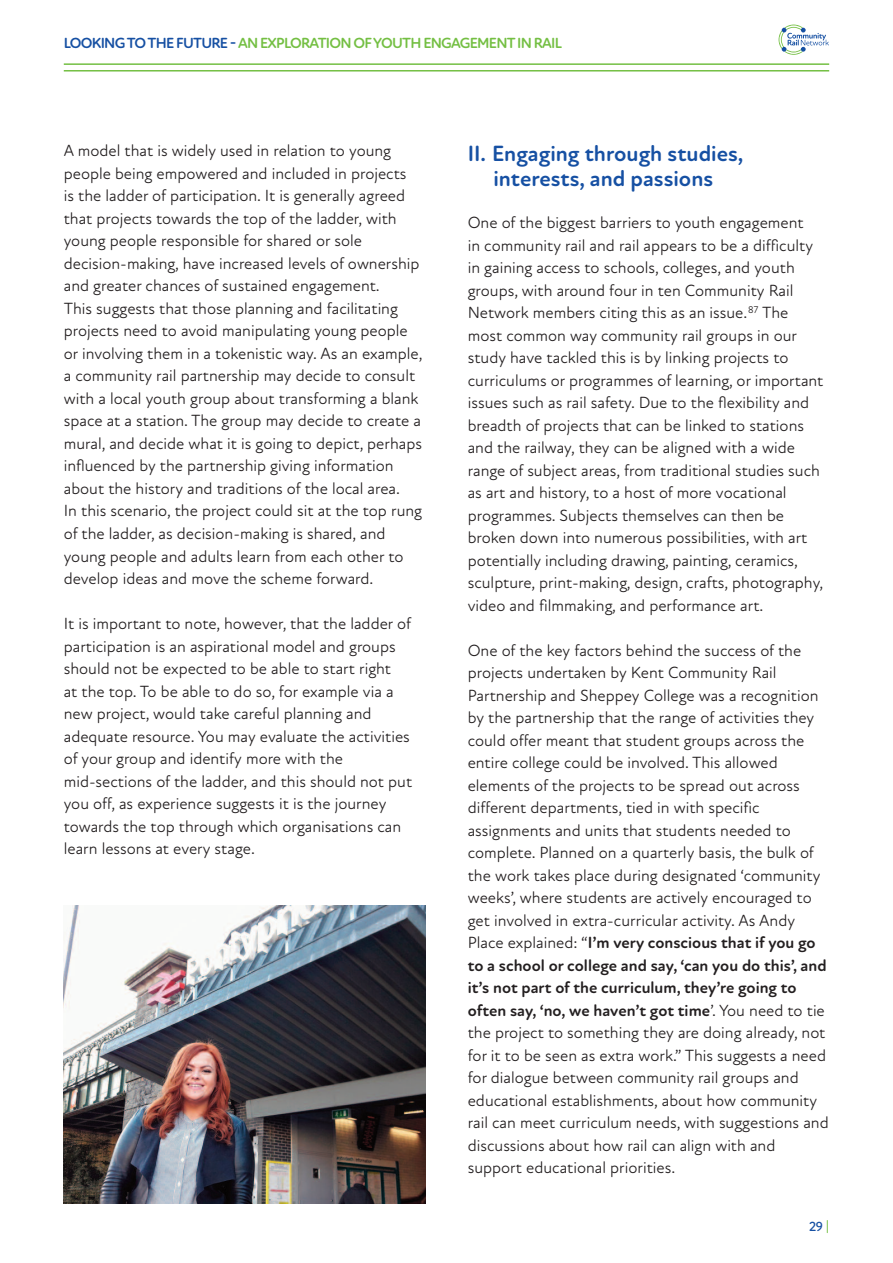
<style>
.page{position:relative;width:893px;height:1263px;background:#fff}
.page>*{position:absolute;margin:0;border:0;box-sizing:border-box;transform-origin:0 0}
.t1{font:700 22.5px/25.5px "Atten Round New";color:#1650a3;text-align:center}
.t2{font:16.5px/22.5px "Atten Round New";color:#231f20}
.t3{font:700 15px "Atten Round New";letter-spacing:-.05em;color:#74bf43}
.t4{font:500 13.5px "Atten Round New";color:#1650a3}
.s1{color:#1650a3}
.s2{font-weight:700}
.s3{color:#74bf43}
</style>
<div class="page">
<svg style="left:779px;top:25px;width:50px;height:30px"></svg>
<hr style="left:64px;top:63px;width:765px;height:2px;background:#74bf43">
<hr style="left:64px;top:70px;width:765px;height:2px;background:#74bf43">
<img style="left:64px;top:906px;width:361px;height:297px">
<p class="t3" style="left:64px;top:38px;width:500px"><span class="s1">LOOkING TO THE FUTURE -</span> AN EXPLORATION OF YOUTH ENGAGEMENT IN RAIL</p>
<p class="t2" style="left:64px;top:141px;width:360px">A model that is widely used in relation to young people being empowered and included in projects<br>is the ladder of participation. It is generally agreed that projects towards the top of the ladder, with young people responsible for shared or sole decision-making, have increased levels of ownership and greater chances of sustained engagement.<br>This suggests that those planning and facilitating projects need to avoid manipulating young people or involving them in a tokenistic way. As an example, a community rail partnership may decide to consult with a local youth group about transforming a blank space at a station. The group may decide to create a mural, and decide what it is going to depict, perhaps influenced by the partnership giving information about the history and traditions of the local area.<br>In this scenario, the project could sit at the top rung of the ladder, as decision-making is shared, and young people and adults learn from each other to develop ideas and move the scheme forward.</p>
<p class="t2" style="left:64px;top:614px;width:350px">It is important to note, however, that the ladder of participation is an aspirational model and groups should not be expected to be able to start right<br>at the top. To be able to do so, for example via a new project, would take careful planning and adequate resource. You may evaluate the activities of your group and identify more with the mid-sections of the ladder, and this should not put you off, as experience suggests it is the journey towards the top through which organisations can learn lessons at every stage.</p>
<h1 class="t1" style="left:468px;top:143px;width:277px">II. Engaging through studies, interests, and passions</h1>
<p class="t2" style="left:468px;top:213px;width:357px">One of the biggest barriers to youth engagement<br>in community rail and rail appears to be a difficulty in gaining access to schools, colleges, and youth groups, with around four in ten Community Rail Network members citing this as an issue.<sup>87</sup> The most common way community rail groups in our study have tackled this is by linking projects to curriculums or programmes of learning, or important issues such as rail safety. Due to the flexibility and breadth of projects that can be linked to stations and the railway, they can be aligned with a wide range of subject areas, from traditional studies such as art and history, to a host of more vocational programmes. Subjects themselves can then be broken down into numerous possibilities, with art potentially including drawing, painting, ceramics, sculpture, print-making, design, crafts, photography, video and filmmaking, and performance art.</p>
<p class="t2" style="left:468px;top:641px;width:363px">One of the key factors behind the success of the projects undertaken by Kent Community Rail Partnership and Sheppey College was a recognition by the partnership that the range of activities they could offer meant that student groups across the entire college could be involved. This allowed elements of the projects to be spread out across different departments, tied in with specific assignments and units that students needed to complete. Planned on a quarterly basis, the bulk of the work takes place during designated ‘community weeks’, where students are actively encouraged to get involved in extra-curricular activity. As Andy Place explained: “<span class="s2">I’m very conscious that if you go to a school or college and say, ‘can you do this’, and it’s not part of the curriculum, they’re going to often say, ‘no, we haven’t got time</span>’. You need to tie the project to something they are doing already, not for it to be seen as extra work.” This suggests a need for dialogue between community rail groups and educational establishments, about how community rail can meet curriculum needs, with suggestions and discussions about how rail can align with and support educational priorities.</p>
<p class="t4" style="left:809px;top:1221px;width:22px">29 <span class="s3">|</span></p>
</div>
